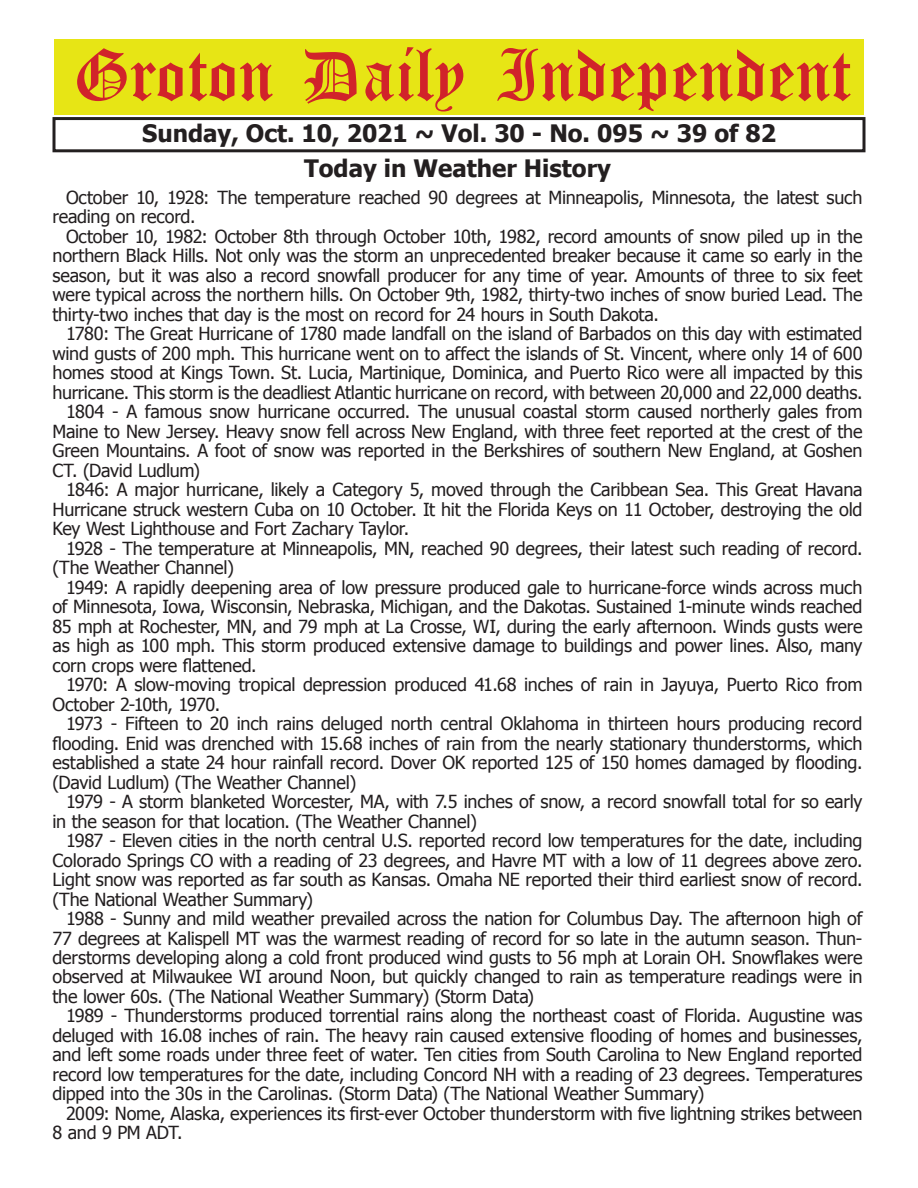
<style>
.page{position:relative;width:918px;height:1188px;background:#fff}
.page>*{position:absolute;margin:0;border:0;box-sizing:border-box;transform-origin:0 0}
.t1{font:54px "Old English Five";color:#d1232a}
.t2{font:700 24px "Tahoma";color:#231f20}
.t3{font:18px/19.5px "Tahoma";letter-spacing:-.01em;color:#231f20}
</style>
<div class="page">
<div style="left:52px;top:117px;width:814px;height:35px;border:3px solid #231f20"></div>
<div style="left:54px;top:40px;width:810px;height:75px;background:#e7e515"></div>
<h1 class="t1" style="left:73px;top:50px;width:779px">Groton Daily Independent</h1>
<h2 class="t2" style="left:142px;top:116px;width:635px">Sunday, Oct. 10, 2021 ~ Vol. 30 - No. 095 ~ 39 of 82</h2>
<h2 class="t2" style="left:304px;top:152px;width:308px">Today in Weather History</h2>
<p class="t3" style="left:52px;top:187px;width:811px;text-indent:14px">October 10, 1928: The temperature reached 90 degrees at Minneapolis, Minnesota, the latest such reading on record.</p>
<p class="t3" style="left:52px;top:226px;width:812px;text-align:justify;text-indent:14px">October 10, 1982: October 8th through October 10th, 1982, record amounts of snow piled up in the northern Black Hills. Not only was the storm an unprecedented breaker because it came so early in the season, but it was also a record snowfall producer for any time of year. Amounts of three to six feet were typical across the northern hills. On October 9th, 1982, thirty-two inches of snow buried Lead. The thirty-two inches that day is the most on record for 24 hours in South Dakota.</p>
<p class="t3" style="left:66px;top:323px;width:798px">1780: The Great Hurricane of 1780 made landfall on the island of Barbados on this day with estimated</p>
<p class="t3" style="left:52px;top:343px;width:812px">wind gusts of 200 mph. This hurricane went on to affect the islands of St. Vincent, where only 14 of 600</p>
<p class="t3" style="left:52px;top:362px;width:812px">homes stood at Kings Town. St. Lucia, Martinique, Dominica, and Puerto Rico were all impacted by this</p>
<p class="t3" style="left:52px;top:382px;width:811px">hurricane. This storm is the deadliest Atlantic hurricane on record, with between 20,000 and 22,000 deaths.</p>
<p class="t3" style="left:66px;top:401px;width:798px">1804 - A famous snow hurricane occurred. The unusual coastal storm caused northerly gales from</p>
<p class="t3" style="left:52px;top:421px;width:812px">Maine to New Jersey. Heavy snow fell across New England, with three feet reported at the crest of the</p>
<p class="t3" style="left:52px;top:440px;width:812px">Green Mountains. A foot of snow was reported in the Berkshires of southern New England, at Goshen</p>
<p class="t3" style="left:52px;top:460px;width:149px">CT. (David Ludlum)</p>
<p class="t3" style="left:66px;top:479px;width:798px">1846: A major hurricane, likely a Category 5, moved through the Caribbean Sea. This Great Havana</p>
<p class="t3" style="left:52px;top:499px;width:812px">Hurricane struck western Cuba on 10 October. It hit the Florida Keys on 11 October, destroying the old</p>
<p class="t3" style="left:52px;top:518px;width:358px">Key West Lighthouse and Fort Zachary Taylor.</p>
<p class="t3" style="left:66px;top:538px;width:798px">1928 - The temperature at Minneapolis, MN, reached 90 degrees, their latest such reading of record.</p>
<p class="t3" style="left:52px;top:557px;width:183px">(The Weather Channel)</p>
<p class="t3" style="left:66px;top:577px;width:798px">1949: A rapidly deepening area of low pressure produced gale to hurricane-force winds across much</p>
<p class="t3" style="left:52px;top:596px;width:812px">of Minnesota, Iowa, Wisconsin, Nebraska, Michigan, and the Dakotas. Sustained 1-minute winds reached</p>
<p class="t3" style="left:52px;top:615px;width:812px">85 mph at Rochester, MN, and 79 mph at La Crosse, WI, during the early afternoon. Winds gusts were</p>
<p class="t3" style="left:52px;top:635px;width:812px">as high as 100 mph. This storm produced extensive damage to buildings and power lines. Also, many</p>
<p class="t3" style="left:52px;top:654px;width:206px">corn crops were flattened.</p>
<p class="t3" style="left:66px;top:674px;width:798px">1970: A slow-moving tropical depression produced 41.68 inches of rain in Jayuya, Puerto Rico from</p>
<p class="t3" style="left:52px;top:693px;width:169px">October 2-10th, 1970.</p>
<p class="t3" style="left:66px;top:713px;width:798px">1973 - Fifteen to 20 inch rains deluged north central Oklahoma in thirteen hours producing record</p>
<p class="t3" style="left:52px;top:732px;width:812px">flooding. Enid was drenched with 15.68 inches of rain from the nearly stationary thunderstorms, which</p>
<p class="t3" style="left:52px;top:752px;width:812px">established a state 24 hour rainfall record. Dover OK reported 125 of 150 homes damaged by flooding.</p>
<p class="t3" style="left:52px;top:771px;width:305px">(David Ludlum) (The Weather Channel)</p>
<p class="t3" style="left:66px;top:791px;width:798px">1979 - A storm blanketed Worcester, MA, with 7.5 inches of snow, a record snowfall total for so early</p>
<p class="t3" style="left:52px;top:810px;width:426px">in the season for that location. (The Weather Channel)</p>
<p class="t3" style="left:66px;top:830px;width:798px">1987 - Eleven cities in the north central U.S. reported record low temperatures for the date, including</p>
<p class="t3" style="left:52px;top:849px;width:812px">Colorado Springs CO with a reading of 23 degrees, and Havre MT with a low of 11 degrees above zero.</p>
<p class="t3" style="left:52px;top:869px;width:812px">Light snow was reported as far south as Kansas. Omaha NE reported their third earliest snow of record.</p>
<p class="t3" style="left:52px;top:888px;width:262px">(The National Weather Summary)</p>
<p class="t3" style="left:66px;top:908px;width:798px">1988 - Sunny and mild weather prevailed across the nation for Columbus Day. The afternoon high of</p>
<p class="t3" style="left:52px;top:927px;width:811px">77 degrees at Kalispell MT was the warmest reading of record for so late in the autumn season. Thun-</p>
<p class="t3" style="left:52px;top:947px;width:812px">derstorms developing along a cold front produced wind gusts to 56 mph at Lorain OH. Snowflakes were</p>
<p class="t3" style="left:52px;top:966px;width:811px">observed at Milwaukee WI around Noon, but quickly changed to rain as temperature readings were in</p>
<p class="t3" style="left:52px;top:986px;width:483px">the lower 60s. (The National Weather Summary) (Storm Data)</p>
<p class="t3" style="left:66px;top:1005px;width:798px">1989 - Thunderstorms produced torrential rains along the northeast coast of Florida. Augustine was</p>
<p class="t3" style="left:52px;top:1025px;width:812px">deluged with 16.08 inches of rain. The heavy rain caused extensive flooding of homes and businesses,</p>
<p class="t3" style="left:52px;top:1044px;width:811px">and left some roads under three feet of water. Ten cities from South Carolina to New England reported</p>
<p class="t3" style="left:52px;top:1064px;width:812px">record low temperatures for the date, including Concord NH with a reading of 23 degrees. Temperatures</p>
<p class="t3" style="left:52px;top:1083px;width:653px">dipped into the 30s in the Carolinas. (Storm Data) (The National Weather Summary)</p>
<p class="t3" style="left:66px;top:1103px;width:798px">2009: Nome, Alaska, experiences its first-ever October thunderstorm with five lightning strikes between</p>
<p class="t3" style="left:52px;top:1122px;width:132px">8 and 9 PM ADT.</p>
</div>
